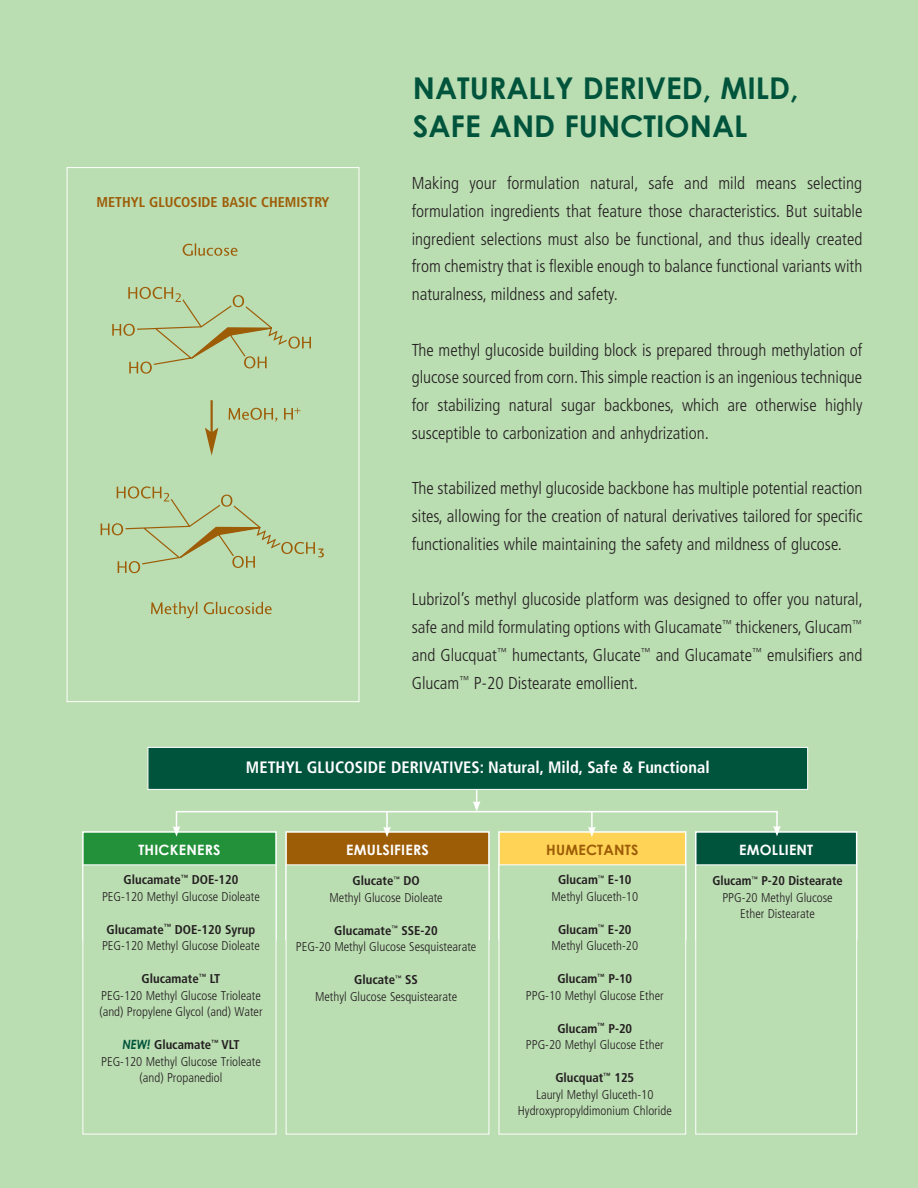
<style>
.page{position:relative;width:918px;height:1188px;background:#bbddb2}
.page>*{position:absolute;margin:0;border:0;box-sizing:border-box;transform-origin:0 0}
.Subheads{font:700 30px/37.5px "Century Gothic";color:#00543c}
.Body_Text{font:300 condensed 17.25px/27.8px "Frutiger LT Std";color:#231f20;text-align:justify}
.t1{font:700 condensed 16.5px "Frutiger LT Std";color:#fff}
.t2{font:700 14.25px "Century Gothic";letter-spacing:.015em;color:#fff}
.Subheads-2{font:700 condensed 14.25px "Frutiger LT Std";color:#9d5c06}
.t3{font:700 14.25px "Century Gothic";letter-spacing:.015em;color:#9d5c06}
.Inci_Name{font:300 condensed 12.75px/16.5px "Frutiger LT Std";color:#231f20;text-align:center}
.Product_Name{font:700 condensed 12.75px "Frutiger LT Std";color:#231f20}
.Product_Name-2{font:300 condensed 12.75px/16.5px "Frutiger LT Std";color:#231f20;text-align:center}
.s1{font-family:"Century Gothic";font-style:italic;font-stretch:normal;color:#00543c}
</style>
<div class="page">
<svg style="left:112px;top:287px;width:199px;height:87px"></svg>
<svg style="left:229px;top:408px;width:48px;height:14px"></svg>
<svg style="left:284px;top:408px;width:16px;height:12px"></svg>
<svg style="left:183px;top:243px;width:55px;height:13px"></svg>
<svg style="left:151px;top:602px;width:46px;height:16px"></svg>
<svg style="left:204px;top:602px;width:68px;height:12px"></svg>
<svg style="left:205px;top:400px;width:13px;height:56px"></svg>
<svg style="left:101px;top:486px;width:223px;height:87px"></svg>
<div style="left:67px;top:167px;width:292px;height:535px;border:1px solid #fff"></div>
<div style="left:82px;top:831px;width:195px;height:109px;background:#23913a;border:2px solid #fff"></div>
<div style="left:285px;top:831px;width:205px;height:109px;background:#9d5c06;border:2px solid #fff"></div>
<div style="left:498px;top:831px;width:188px;height:109px;background:#fed356;border:2px solid #fff"></div>
<div style="left:695px;top:831px;width:162px;height:109px;background:#00543c;border:2px solid #fff"></div>
<div style="left:82px;top:864px;width:194px;height:270px;background:#bbddb2;border:1px solid #fff"></div>
<div style="left:286px;top:864px;width:203px;height:270px;background:#bbddb2;border:1px solid #fff"></div>
<div style="left:499px;top:864px;width:187px;height:270px;background:#bbddb2;border:1px solid #fff"></div>
<div style="left:695px;top:864px;width:162px;height:270px;background:#bbddb2;border:1px solid #fff"></div>
<svg style="left:473px;top:790px;width:8px;height:21px"></svg>
<svg style="left:383px;top:812px;width:8px;height:25px"></svg>
<svg style="left:173px;top:811px;width:7px;height:26px"></svg>
<svg style="left:588px;top:812px;width:8px;height:25px"></svg>
<svg style="left:773px;top:812px;width:8px;height:24px"></svg>
<div style="left:148px;top:747px;width:660px;height:43px;background:#00543c;border:1px solid #fff"></div>
<hr style="left:176px;top:811px;width:602px;height:1px;background:#fff">
<p class="Subheads-2" style="left:97px;top:193px;width:235px">METHYL GLUCOSIDE BASIC CHEMISTRY</p>
<p class="Subheads" style="left:413px;top:69px;width:387px">NATURALLY DERIVED, MILD,<br>SAFE AND FUNCTIONAL</p>
<p class="Body_Text" style="left:412px;top:170px;width:452px">Making your formulation natural, safe and mild means selecting formulation ingredients that feature those characteristics. But suitable ingredient selections must also be functional, and thus ideally created from chemistry that is flexible enough to balance functional variants with naturalness, mildness and safety.</p>
<p class="Body_Text" style="left:412px;top:336px;width:452px">The methyl glucoside building block is prepared through methylation of glucose sourced from corn. This simple reaction is an ingenious technique for stabilizing natural sugar backbones, which are otherwise highly susceptible to carbonization and anhydrization.</p>
<p class="Body_Text" style="left:412px;top:475px;width:452px">The stabilized methyl glucoside backbone has multiple potential reaction sites, allowing for the creation of natural derivatives tailored for specific functionalities while maintaining the safety and mildness of glucose.</p>
<p class="Body_Text" style="left:412px;top:586px;width:453px">Lubrizol’s methyl glucoside platform was designed to offer you natural, safe and mild formulating options with Glucamate<sup>™</sup> thickeners, Glucam<sup>™ </sup>and Glucquat<sup>™</sup> humectants, Glucate<sup>™</sup> and Glucamate<sup>™</sup> emulsifiers and Glucam<sup>™</sup> P-20 Distearate emollient.</p>
<p class="t1" style="left:246px;top:758px;width:465px">METHYL GLUCOSIDE DERIVATIVES: Natural, Mild, Safe &amp; Functional</p>
<p class="t2" style="left:138px;top:841px;width:84px">THICKENERS</p>
<p class="t2" style="left:346px;top:841px;width:84px">EMULSIFIERS</p>
<p class="t3" style="left:546px;top:841px;width:94px">HUMECTANTS</p>
<p class="t2" style="left:739px;top:841px;width:76px">EMOLLIENT</p>
<p class="Product_Name" style="left:124px;top:872px;width:116px">Glucamate<sup>™</sup> DOE-120</p>
<p class="Inci_Name" style="left:102px;top:888px;width:159px">PEG-120 Methyl Glucose Dioleate</p>
<p class="Product_Name" style="left:107px;top:922px;width:150px">Glucamate<sup>™</sup> DOE-120 Syrup</p>
<p class="Inci_Name" style="left:102px;top:938px;width:159px">PEG-120 Methyl Glucose Dioleate</p>
<p class="Product_Name" style="left:142px;top:971px;width:80px">Glucamate<sup>™</sup> LT</p>
<p class="Inci_Name" style="left:99px;top:987px;width:165px;text-align:left">PEG-120 Methyl Glucose Trioleate (and) Propylene Glycol (and) Water</p>
<p class="Product_Name" style="left:122px;top:1037px;width:119px"><span class="s1">NEW!</span> Glucamate<sup>™</sup> VLT</p>
<p class="Product_Name-2" style="left:101px;top:1053px;width:161px">PEG-120 Methyl Glucose Trioleate (and) Propanediol</p>
<p class="Product_Name" style="left:353px;top:873px;width:69px">Glucate<sup>™</sup> DO</p>
<p class="Product_Name-2" style="left:329px;top:889px;width:115px">Methyl Glucose Dioleate</p>
<p class="Product_Name" style="left:334px;top:923px;width:105px">Glucamate<sup>™</sup> SSE-20</p>
<p class="Inci_Name" style="left:296px;top:939px;width:182px">PEG-20 Methyl Glucose Sesquistearate</p>
<p class="Product_Name" style="left:354px;top:972px;width:65px">Glucate<sup>™</sup> SS</p>
<p class="Product_Name-2" style="left:315px;top:988px;width:144px">Methyl Glucose Sesquistearate</p>
<p class="Product_Name" style="left:558px;top:872px;width:75px">Glucam<sup>™</sup> E-10</p>
<p class="Product_Name-2" style="left:551px;top:888px;width:88px">Methyl Gluceth-10</p>
<p class="Product_Name" style="left:558px;top:922px;width:75px">Glucam<sup>™</sup> E-20</p>
<p class="Inci_Name" style="left:551px;top:938px;width:88px">Methyl Gluceth-20</p>
<p class="Product_Name" style="left:557px;top:971px;width:76px">Glucam<sup>™</sup> P-10</p>
<p class="Inci_Name" style="left:526px;top:987px;width:139px">PPG-10 Methyl Glucose Ether</p>
<p class="Product_Name" style="left:557px;top:1021px;width:76px">Glucam<sup>™</sup> P-20</p>
<p class="Inci_Name" style="left:526px;top:1037px;width:139px">PPG-20 Methyl Glucose Ether</p>
<p class="Product_Name" style="left:555px;top:1070px;width:80px">Glucquat<sup>™</sup> 125</p>
<p class="Inci_Name" style="left:518px;top:1086px;width:155px">Lauryl Methyl Gluceth-10<br>Hydroxypropyldimonium Chloride</p>
<p class="Product_Name" style="left:712px;top:873px;width:132px">Glucam<sup>™</sup> P-20 Distearate</p>
<p class="Inci_Name" style="left:722px;top:889px;width:112px">PPG-20 Methyl Glucose<br>Ether Distearate</p>
</div>
